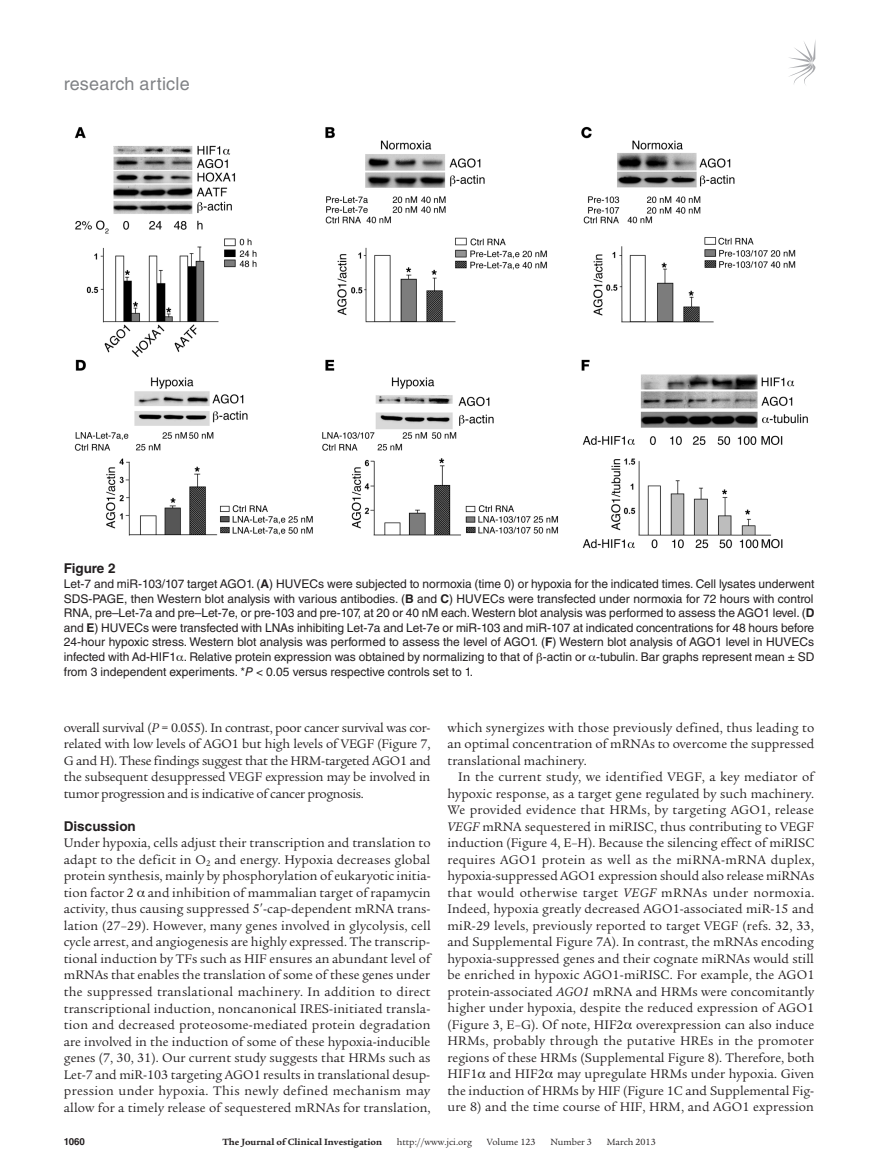
<style>
.page{position:relative;width:878px;height:1175px;background:#fff}
.page>*{position:absolute;margin:0;border:0;box-sizing:border-box;transform-origin:0 0}
.t1{font:18px "Helvetica LT Std";letter-spacing:.01em;color:#808285}
.t2{font:13.5px/16.5px "Legacy Serif Std";letter-spacing:.005em;color:#231f20;text-align:justify}
.t3{font:700 13.5px "Helvetica LT Std";color:#231f20}
.t4{font:12px/14.7px "Helvetica LT Std";color:#231f20;text-align:justify}
.t5{font:9.75px "Legacy Serif Std";color:#231f20}
.t6{font:700 9.75px "Legacy Serif Std";color:#231f20}
.t7{font:700 9.75px "Helvetica LT Std";color:#231f20}
.s1{font-weight:700}
.s2{font-style:italic}
</style>
<div class="page">
<svg style="left:789px;top:42px;width:26px;height:43px"></svg>
<img style="left:74px;top:126px;width:734px;height:423px">
<h1 class="t1" style="left:64px;top:73px;width:127px">research article</h1>
<p class="t3" style="left:64px;top:560px;width:53px">Figure 2</p>
<p class="t4" style="left:64px;top:576px;width:752px">Let-7 and miR-103/107 target AGO1. (<span class="s1">A</span>) HUVECs were subjected to normoxia (time 0) or hypoxia for the indicated times. Cell lysates underwent SDS-PAGE, then Western blot analysis with various antibodies. (<span class="s1">B</span> and <span class="s1">C</span>) HUVECs were transfected under normoxia for 72 hours with control RNA, pre–Let-7a and pre–Let-7e, or pre-103 and pre-107, at 20 or 40 nM each. Western blot analysis was performed to assess the AGO1 level. (<span class="s1">D </span>and <span class="s1">E</span>) HUVECs were transfected with LNAs inhibiting Let-7a and Let-7e or miR-103 and miR-107 at indicated concentrations for 48 hours before 24-hour hypoxic stress. Western blot analysis was performed to assess the level of AGO1. (<span class="s1">F</span>) Western blot analysis of AGO1 level in HUVECs infected with Ad-HIF1 . Relative protein expression was obtained by normalizing to that of -actin or -tubulin. Bar graphs represent mean ± SD from 3 independent experiments. *<span class="s2">P</span> &lt; 0.05 versus respective controls set to 1.</p>
<p class="t2" style="left:64px;top:719px;width:368px">overall survival (<span class="s2">P</span> = 0.055). In contrast, poor cancer survival was cor&shy;related with low levels of AGO1 but high levels of VEGF (Figure 7, G and H). These findings suggest that the HRM-targeted AGO1 and the subsequent desuppressed VEGF expression may be involved in tumor progression and is indicative of cancer prognosis.</p>
<p class="t3" style="left:64px;top:818px;width:74px">Discussion</p>
<p class="t2" style="left:64px;top:835px;width:368px">Under hypoxia, cells adjust their transcription and translation to adapt to the deficit in O<sub>2</sub> and energy. Hypoxia decreases global protein synthesis, mainly by phosphorylation of eukaryotic initia&shy;tion factor 2 and inhibition of mammalian target of rapamycin activity, thus causing suppressed 5 -cap-dependent mRNA trans&shy;lation (27–29). However, many genes involved in glycolysis, cell cycle arrest, and angiogenesis are highly expressed. The transcrip&shy;tional induction by TFs such as HIF ensures an abundant level of mRNAs that enables the translation of some of these genes under the suppressed translational machinery. In addition to direct transcriptional induction, noncanonical IRES-initiated transla&shy;tion and decreased proteosome-mediated protein degradation are involved in the induction of some of these hypoxia-inducible genes (7, 30, 31). Our current study suggests that HRMs such as Let-7 and miR-103 targeting AGO1 results in translational desup&shy;pression under hypoxia. This newly defined mechanism may allow for a timely release of sequestered mRNAs for translation,</p>
<p class="t2" style="left:447px;top:719px;width:368px">which synergizes with those previously defined, thus leading to an optimal concentration of mRNAs to overcome the suppressed translational machinery.</p>
<p class="t2" style="left:447px;top:769px;width:368px;text-indent:11px">In the current study, we identified VEGF, a key mediator of hypoxic response, as a target gene regulated by such machinery.<br>We provided evidence that HRMs, by targeting AGO1, release <span class="s2">VEGF</span> mRNA sequestered in miRISC, thus contributing to VEGF induction (Figure 4, E–H). Because the silencing effect of miRISC requires AGO1 protein as well as the miRNA-mRNA duplex, hypoxia-suppressed AGO1 expression should also release miRNAs that would otherwise target <span class="s2">VEGF</span> mRNAs under normoxia.<br>Indeed, hypoxia greatly decreased AGO1-associated miR-15 and miR-29 levels, previously reported to target VEGF (refs. 32, 33, and Supplemental Figure 7A). In contrast, the mRNAs encoding hypoxia-suppressed genes and their cognate miRNAs would still be enriched in hypoxic AGO1-miRISC. For example, the AGO1 protein-associated <span class="s2">AGO1</span> mRNA and HRMs were concomitantly higher under hypoxia, despite the reduced expression of AGO1 (Figure 3, E–G). Of note, HIF2 overexpression can also induce HRMs, probably through the putative HREs in the promoter regions of these HRMs (Supplemental Figure 8). Therefore, both HIF1 and HIF2 may upregulate HRMs under hypoxia. Given the induction of HRMs by HIF (Figure 1C and Supplemental Fig&shy;ure 8) and the time course of HIF, HRM, and AGO1 expression</p>
<p class="t7" style="left:64px;top:1135px;width:23px">1060</p>
<p class="t6" style="left:222px;top:1135px;width:161px">The Journal of Clinical Investigation</p>
<p class="t5" style="left:397px;top:1136px;width:77px">http://www.jci.org</p>
<p class="t5" style="left:486px;top:1136px;width:50px">Volume 123</p>
<p class="t5" style="left:550px;top:1136px;width:43px">Number 3</p>
<p class="t5" style="left:606px;top:1136px;width:51px">March 2013</p>
</div>
